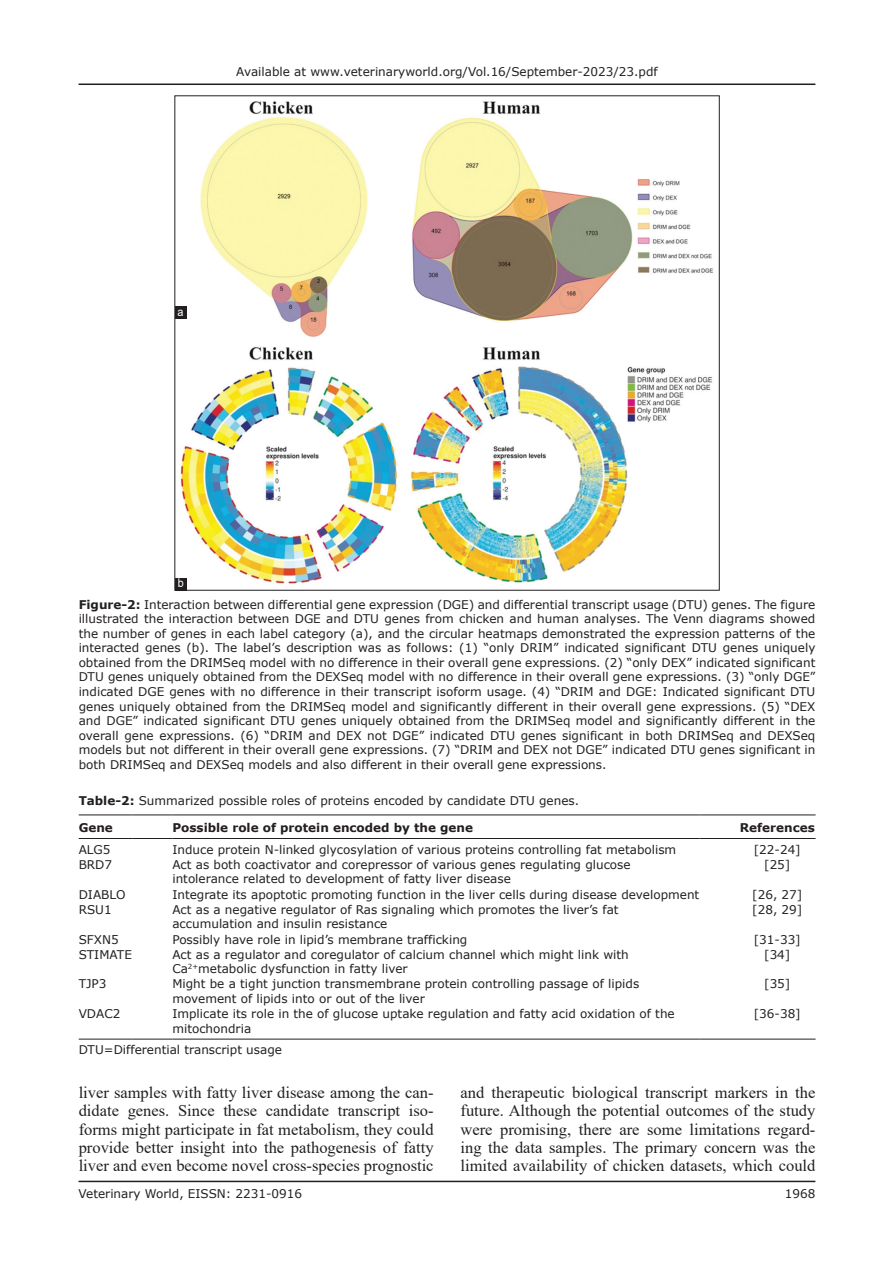
<style>
.page{position:relative;width:894px;height:1263px;background:#fff}
.page>*{position:absolute;margin:0;border:0;box-sizing:border-box;transform-origin:0 0}
.TX{font:16.5px/18.3px "Times New Roman";color:#231f20;text-align:justify}
.FGC{font:12px/14.5px "Verdana";color:#231f20;text-align:justify}
.TB{font:12px/14.5px "Verdana";color:#231f20}
.TBL{font:12px/14.5px "Verdana";color:#231f20}
.TT{font:12px "Verdana";color:#231f20}
.TCH{font:700 12px "Verdana";color:#231f20}
.TFN{font:12px "Verdana";color:#231f20}
.LABEL{font:12px "Arial";color:#fff;scale:.9 1}
.s1{font-weight:700}
</style>
<div class="page">
<hr style="left:78px;top:1180px;width:737px;height:2px;background:#231f20">
<hr style="left:78px;top:83px;width:737px;height:2px;background:#231f20">
<hr style="left:79px;top:1038px;width:54px;height:1px;background:#231f20">
<hr style="left:133px;top:1038px;width:39px;height:1px;background:#231f20">
<hr style="left:172px;top:1038px;width:527px;height:1px;background:#231f20">
<hr style="left:699px;top:1038px;width:39px;height:1px;background:#231f20">
<hr style="left:738px;top:1038px;width:77px;height:1px;background:#231f20">
<hr style="left:79px;top:814px;width:54px;height:1px;background:#231f20">
<hr style="left:133px;top:814px;width:39px;height:1px;background:#231f20">
<hr style="left:172px;top:814px;width:527px;height:1px;background:#231f20">
<hr style="left:699px;top:814px;width:39px;height:1px;background:#231f20">
<hr style="left:738px;top:814px;width:77px;height:1px;background:#231f20">
<hr style="left:79px;top:838px;width:54px;height:1px;background:#231f20">
<hr style="left:133px;top:838px;width:39px;height:1px;background:#231f20">
<hr style="left:172px;top:838px;width:527px;height:1px;background:#231f20">
<hr style="left:699px;top:838px;width:39px;height:1px;background:#231f20">
<hr style="left:738px;top:838px;width:77px;height:1px;background:#231f20">
<img style="left:180px;top:101px;width:534px;height:487px">
<div style="left:175px;top:306px;width:11px;height:13px;background:#231f20"></div>
<div style="left:175px;top:578px;width:11px;height:12px;background:#231f20"></div>
<p class="FGC" style="left:236px;top:64px;width:423px">Available at www.veterinaryworld.org/Vol.16/September-2023/23.pdf</p>
<p class="LABEL" style="left:177px;top:303px;width:8px">a</p>
<p class="LABEL" style="left:178px;top:575px;width:8px">b</p>
<p class="FGC" style="left:79px;top:597px;width:738px"><span class="s1">Figure-2:</span> Interaction between differential gene expression (DGE) and differential transcript usage (DTU) genes. The figure illustrated the interaction between DGE and DTU genes from chicken and human analyses. The Venn diagrams showed the number of genes in each label category (a), and the circular heatmaps demonstrated the expression patterns of the interacted genes (b). The label’s description was as follows: (1) “only DRIM” indicated significant DTU genes uniquely obtained from the DRIMSeq model with no difference in their overall gene expressions. (2) “only DEX” indicated significant DTU genes uniquely obtained from the DEXSeq model with no difference in their overall gene expressions. (3) “only DGE” indicated DGE genes with no difference in their transcript isoform usage. (4) “DRIM and DGE: Indicated significant DTU genes uniquely obtained from the DRIMSeq model and significantly different in their overall gene expressions. (5) “DEX and DGE” indicated significant DTU genes uniquely obtained from the DRIMSeq model and significantly different in the overall gene expressions. (6) “DRIM and DEX not DGE” indicated DTU genes significant in both DRIMSeq and DEXSeq models but not different in their overall gene expressions. (7) “DRIM and DEX not DGE” indicated DTU genes significant in both DRIMSeq and DEXSeq models and also different in their overall gene expressions.</p>
<p class="TT" style="left:79px;top:792px;width:501px"><span class="s1">Table-2:</span> Summarized possible roles of proteins encoded by candidate DTU genes.</p>
<p class="TCH" style="left:79px;top:819px;width:36px">Gene</p>
<p class="TCH" style="left:172px;top:819px;width:302px">Possible role of protein encoded by the gene</p>
<p class="TCH" style="left:739px;top:819px;width:76px">References</p>
<p class="TB" style="left:79px;top:842px;width:33px">ALG5</p>
<p class="TB" style="left:172px;top:842px;width:505px">Induce protein N‑linked glycosylation of various proteins controlling fat metabolism</p>
<p class="TB" style="left:753px;top:842px;width:48px">[22-24]</p>
<p class="TB" style="left:79px;top:857px;width:35px">BRD7</p>
<p class="TB" style="left:172px;top:857px;width:459px">Act as both coactivator and corepressor of various genes regulating glucose intolerance related to development of fatty liver disease</p>
<p class="TB" style="left:763px;top:857px;width:28px">[25]</p>
<p class="TB" style="left:79px;top:887px;width:48px">DIABLO</p>
<p class="TB" style="left:172px;top:887px;width:528px">Integrate its apoptotic promoting function in the liver cells during disease development</p>
<p class="TB" style="left:752px;top:887px;width:52px">[26, 27]</p>
<p class="TB" style="left:79px;top:902px;width:34px">RSU1</p>
<p class="TB" style="left:172px;top:902px;width:447px">Act as a negative regulator of Ras signaling which promotes the liver’s fat accumulation and insulin resistance</p>
<p class="TB" style="left:752px;top:902px;width:52px">[28, 29]</p>
<p class="TB" style="left:79px;top:931px;width:41px">SFXN5</p>
<p class="TB" style="left:172px;top:931px;width:296px">Possibly have role in lipid’s membrane trafficking</p>
<p class="TB" style="left:753px;top:931px;width:48px">[31-33]</p>
<p class="TB" style="left:79px;top:947px;width:55px">STIMATE</p>
<p class="TB" style="left:172px;top:947px;width:458px">Act as a regulator and coregulator of calcium channel which might link with<br>Ca<sup>2+</sup>metabolic dysfunction in fatty liver</p>
<p class="TB" style="left:763px;top:947px;width:28px">[34]</p>
<p class="TB" style="left:79px;top:976px;width:29px">TJP3</p>
<p class="TB" style="left:172px;top:976px;width:468px">Might be a tight junction transmembrane protein controlling passage of lipids movement of lipids into or out of the liver</p>
<p class="TB" style="left:763px;top:976px;width:28px">[35]</p>
<p class="TBL" style="left:79px;top:1006px;width:43px">VDAC2</p>
<p class="TBL" style="left:172px;top:1006px;width:503px">Implicate its role in the of glucose uptake regulation and fatty acid oxidation of the mitochondria</p>
<p class="TBL" style="left:753px;top:1006px;width:48px">[36-38]</p>
<p class="TFN" style="left:79px;top:1041px;width:205px">DTU=Differential transcript usage</p>
<p class="TX" style="left:79px;top:1083px;width:356px">liver samples with fatty liver disease among the can&shy;didate genes. Since these candidate transcript iso&shy;forms might participate in fat metabolism, they could provide better insight into the pathogenesis of fatty liver and even become novel cross-species prognostic</p>
<p class="TX" style="left:460px;top:1083px;width:356px">and therapeutic biological transcript markers in the future. Although the potential outcomes of the study were promising, there are some limitations regard&shy;ing the data samples. The primary concern was the limited availability of chicken datasets, which could</p>
<p class="FGC" style="left:78px;top:1186px;width:225px">Veterinary World, EISSN: 2231-0916</p>
<p class="FGC" style="left:784px;top:1186px;width:32px">1968</p>
</div>
